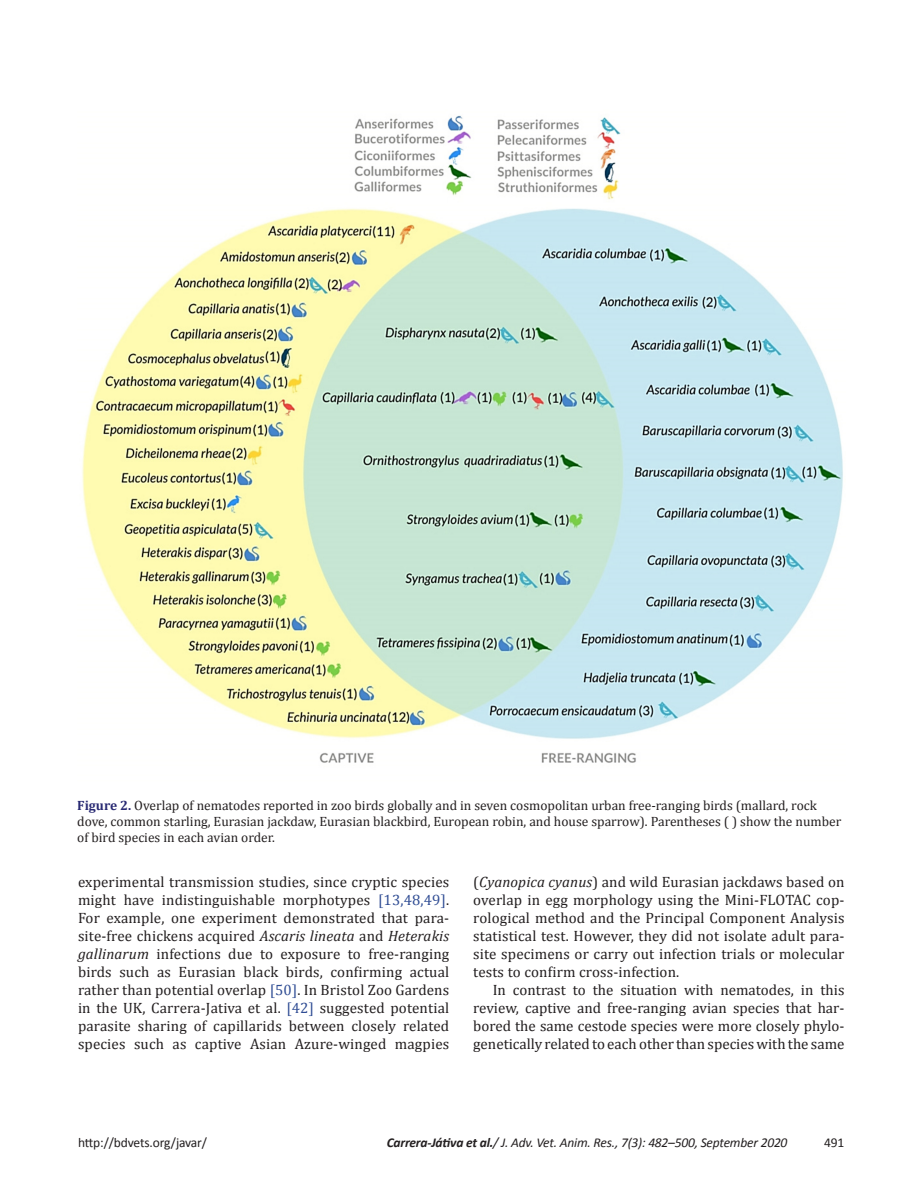
<style>
.page{position:relative;width:918px;height:1188px;background:#fff}
.page>*{position:absolute;margin:0;border:0;box-sizing:border-box;transform-origin:0 0}
.Para_1st{font:15px/18px "Cambria";letter-spacing:.01em;color:#231f20;text-align:justify}
.Para_Indent{font:15px/18px "Cambria";color:#231f20;text-align:justify}
.t1{font:13.5px/16.2px "Cambria";color:#231f20}
.t2{font:italic 13.5px "Calibri";letter-spacing:-.015em;color:#231f20}
.t3{font:13.5px "Calibri";letter-spacing:-.01em;color:#231f20}
.s1{font-weight:700;color:#292a73}
.s2{color:#304d94}
.s3{font-style:italic}
.s4{font-weight:700}
</style>
<div class="page">
<img style="left:82px;top:115px;width:761px;height:648px">
<p class="t1" style="left:77px;top:797px;width:766px"><span class="s1">Figure 2.</span> Overlap of nematodes reported in zoo birds globally and in seven cosmopolitan urban free-ranging birds (mallard, rock dove, common starling, Eurasian jackdaw, Eurasian blackbird, European robin, and house sparrow). Parentheses ( ) show the number of bird species in each avian order.</p>
<p class="Para_1st" style="left:78px;top:873px;width:373px">experimental transmission studies, since cryptic species might have indistinguishable morphotypes <span class="s2">[13,48,49]</span>.<br>For example, one experiment demonstrated that para&shy;site-free chickens acquired <span class="s3">Ascaris lineata</span> and <span class="s3">Heterakis gallinarum</span> infections due to exposure to free-ranging birds such as Eurasian black birds, confirming actual rather than potential overlap <span class="s2">[50]</span>. In Bristol Zoo Gardens in the UK, Carrera-Jativa et al. <span class="s2">[42]</span> suggested potential parasite sharing of capillarids between closely related species such as captive Asian Azure-winged magpies</p>
<p class="Para_1st" style="left:473px;top:873px;width:373px">(<span class="s3">Cyanopica cyanus</span>) and wild Eurasian jackdaws based on overlap in egg morphology using the Mini-FLOTAC cop&shy;rological method and the Principal Component Analysis statistical test. However, they did not isolate adult para&shy;site specimens or carry out infection trials or molecular tests to confirm cross-infection.</p>
<p class="Para_Indent" style="left:473px;top:981px;width:373px;text-indent:20px">In contrast to the situation with nematodes, in this review, captive and free-ranging avian species that har&shy;bored the same cestode species were more closely phylo&shy;genetically related to each other than species with the same</p>
<p class="t3" style="left:78px;top:1134px;width:131px">http://bdvets.org/javar/</p>
<p class="t2" style="left:387px;top:1134px;width:402px"><span class="s4">Carrera-Játiva et al.</span>/ J. Adv. Vet. Anim. Res., 7(3): 482–500, September 2020</p>
<p class="t3" style="left:824px;top:1134px;width:22px">491</p>
</div>
